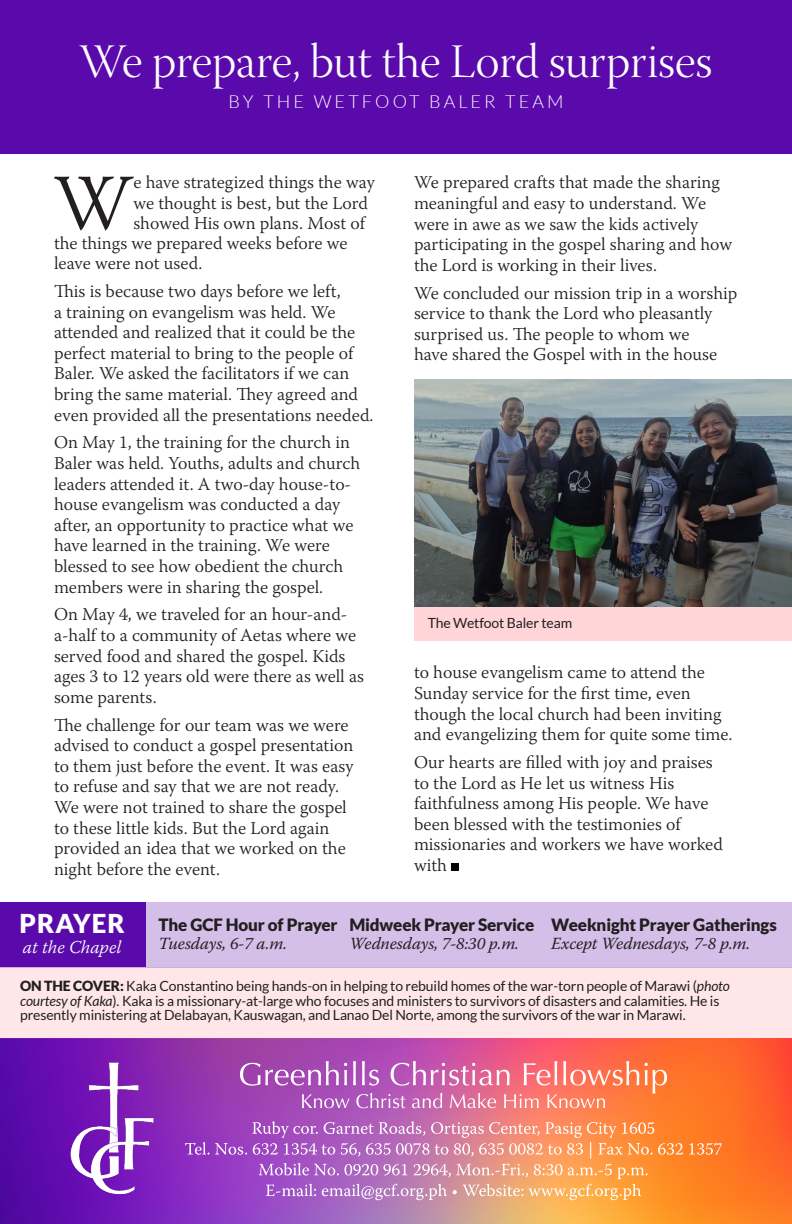
<style>
.page{position:relative;width:792px;height:1224px;background:#fff}
.page>*{position:absolute;margin:0;border:0;box-sizing:border-box;transform-origin:0 0}
.t1{font:300 79.4px "Warnock Pro";color:#231f20}
.t2{font:48px "Warnock Pro Light Disp";color:#fff}
.t3{font:900 26px "Lato";letter-spacing:.04em;color:#fff}
.t4{font:300 18px/20.6px "Warnock Pro";color:#231f20}
.t5{font:300 18px "Lato";letter-spacing:.17em;color:#fff}
.t6{font:italic 300 18px "Warnock Pro";color:#fff}
.t7{font:900 17px/18px "Lato";letter-spacing:-.01em;color:#231f20}
.t8{font:italic 17px "Warnock Pro";letter-spacing:-.01em;color:#231f20}
.t9{font:14px/14.4px "Lato";letter-spacing:-.01em;color:#231f20}
.s1{font-family:"Warnock Pro";font-weight:400;font-style:italic}
.s2{font-weight:900}
.s3{font-style:italic}
</style>
<div class="page">
<img style="left:0;top:1038px;width:792px;height:186px">
<img style="left:35px;top:1053px;width:156px;height:156px">
<svg style="left:240px;top:1061px;width:427px;height:47px;background:#d7769c"></svg>
<svg style="left:185px;top:1121px;width:537px;height:79px;background:#d48293"></svg>
<div style="left:0;top:967px;width:792px;height:71px;background:#ffe7e9"></div>
<div style="left:0;top:902px;width:792px;height:65px;background:#d4bfe9"></div>
<div style="left:0;top:902px;width:145px;height:65px;background:#5a0aab"></div>
<div style="left:414px;top:605px;width:378px;height:36px;background:#ffd5d8"></div>
<div style="left:0;top:0;width:792px;height:153px;background:#5a0aab"></div>
<div style="left:451px;top:863px;width:8px;height:8px;background:#000"></div>
<img style="left:414px;top:380px;width:378px;height:226px">
<p class="t2" style="left:79px;top:35px;width:635px">We prepare, but the Lord surprises</p>
<p class="t5" style="left:228px;top:92px;width:337px">BY THE WETFOOT BALER TEAM</p>
<p class="t1" style="left:53px;top:155px;width:82px">W</p>
<p class="t4" style="left:133px;top:172px;width:243px">e have strategized things the way</p>
<p class="t4" style="left:133px;top:192px;width:236px">we thought is best, but the Lord</p>
<p class="t4" style="left:133px;top:212px;width:233px">showed His own plans. Most of</p>
<p class="t4" style="left:54px;top:233px;width:295px">the things we prepared weeks before we</p>
<p class="t4" style="left:54px;top:253px;width:150px">leave were not used.</p>
<p class="t4" style="left:54px;top:281px;width:321px">This is because two days before we left,<br>a training on evangelism was held. We attended and realized that it could be the perfect material to bring to the people of Baler. We asked the facilitators if we can bring the same material. They agreed and even provided all the presentations needed.</p>
<p class="t4" style="left:54px;top:432px;width:308px">On May 1, the training for the church in Baler was held. Youths, adults and church leaders attended it. A two-day house-to&shy;house evangelism was conducted a day after, an opportunity to practice what we have learned in the training. We were blessed to see how obedient the church members were in sharing the gospel.</p>
<p class="t4" style="left:54px;top:604px;width:312px">On May 4, we traveled for an hour-and&shy;a-half to a community of Aetas where we served food and shared the gospel. Kids ages 3 to 12 years old were there as well as some parents.</p>
<p class="t4" style="left:54px;top:714px;width:301px">The challenge for our team was we were advised to conduct a gospel presentation to them just before the event. It was easy to refuse and say that we are not ready.<br>We were not trained to share the gospel to these little kids. But the Lord again provided an idea that we worked on the night before the event.</p>
<p class="t4" style="left:414px;top:172px;width:320px">We prepared crafts that made the sharing meaningful and easy to understand. We were in awe as we saw the kids actively participating in the gospel sharing and how the Lord is working in their lives.</p>
<p class="t4" style="left:414px;top:282px;width:325px">We concluded our mission trip in a worship service to thank the Lord who pleasantly surprised us. The people to whom we<br>have shared the Gospel with in the house</p>
<p class="t9" style="left:428px;top:615px;width:146px">The Wetfoot Baler team</p>
<p class="t4" style="left:414px;top:662px;width:320px">to house evangelism came to attend the Sunday service for the first time, even though the local church had been inviting and evangelizing them for quite some time.</p>
<p class="t4" style="left:414px;top:751px;width:311px">Our hearts are filled with joy and praises to the Lord as He let us witness His faithfulness among His people. We have been blessed with the testimonies of missionaries and workers we have worked with</p>
<p class="t3" style="left:20px;top:909px;width:107px">PRAYER</p>
<p class="t6" style="left:23px;top:937px;width:100px">at the Chapel</p>
<p class="t7" style="left:159px;top:915px;width:181px">The GCF Hour of Prayer</p>
<p class="t8" style="left:159px;top:933px;width:130px">Tuesdays, 6-7 a.m.</p>
<p class="t7" style="left:349px;top:915px;width:186px">Midweek Prayer Service</p>
<p class="t8" style="left:349px;top:933px;width:171px">Wednesdays, 7-8:30 p.m.</p>
<p class="t7" style="left:551px;top:915px;width:227px">Weeknight Prayer Gatherings<br><span class="s1">Except Wednesdays, 7-8 p.m.</span></p>
<p class="t9" style="left:20px;top:979px;width:711px"><span class="s2">ON THE COVER:</span> Kaka Constantino being hands-on in helping to rebuild homes of the war-torn people of Marawi (<span class="s3">photo courtesy of Kaka</span>). Kaka is a missionary-at-large who focuses and ministers to survivors of disasters and calamities. He is presently ministering at Delabayan, Kauswagan, and Lanao Del Norte, among the survivors of the war in Marawi.</p>
</div>
